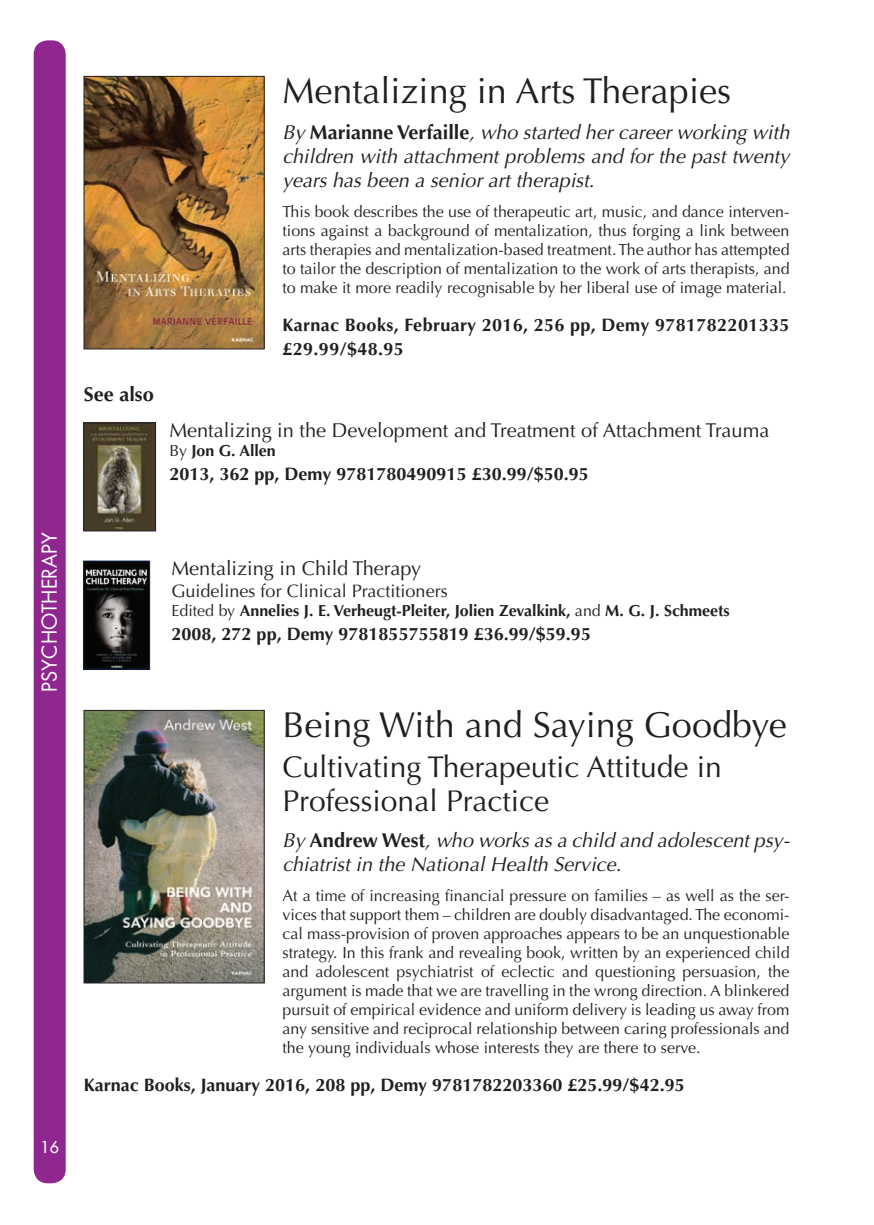
<style>
.page{position:relative;width:874px;height:1225px;background:#fff}
.page>*{position:absolute;margin:0;border:0;box-sizing:border-box;transform-origin:0 0}
.t1{font:36px "Optima";color:#231f20}
.t2{font:30px/34px "Optima";color:#231f20}
.t3{font:italic 20px/24px "Optima";color:#231f20}
.t4{font:20px "Optima";color:#231f20}
.t5{font:20px "Futura";color:#fff}
.t6{font:700 20px "Optima";color:#231f20}
.t7{font:700 18px "Optima";color:#231f20}
.t8{font:700 18px/24px "Optima";letter-spacing:.02em;color:#231f20}
.t9{font:18px "Optima";color:#231f20}
.t10{font:16px/19px "Optima";color:#231f20;text-align:justify}
.t11{font:700 16px "Optima";color:#231f20}
.t12{font:16px "Futura";color:#fff}
.s1{font-weight:700;font-style:normal}
.s2{font-weight:400}
</style>
<div class="page">
<div style="left:34px;top:40px;width:32px;height:1143px;background:#90268f;border-radius:14px"></div>
<img style="left:86px;top:712px;width:176px;height:269px">
<div style="left:84px;top:710px;width:180px;height:273px;border:1px solid #231f20"></div>
<img style="left:86px;top:78px;width:176px;height:269px">
<div style="left:84px;top:76px;width:180px;height:273px;border:1px solid #231f20"></div>
<img style="left:86px;top:425px;width:67px;height:104px">
<div style="left:84px;top:423px;width:71px;height:108px;border:1px solid #231f20"></div>
<img style="left:86px;top:563px;width:62px;height:104px">
<div style="left:84px;top:561px;width:66px;height:108px;border:1px solid #11274d"></div>
<p class="t5" style="left:41px;top:692px;width:162px;rotate:-90deg">PSYCHOTHERAPY</p>
<p class="t12" style="left:41px;top:1138px;width:20px">16</p>
<p class="t6" style="left:84px;top:386px;width:72px">See also</p>
<h1 class="t1" style="left:282px;top:76px;width:450px">Mentalizing in Arts Therapies</h1>
<p class="t3" style="left:282px;top:122px;width:508px;text-align:justify">By <span class="s1">Marianne Verfaille</span>, who started her career working with children with attachment problems and for the past twenty years has been a senior art therapist.</p>
<p class="t10" style="left:282px;top:203px;width:508px">This book describes the use of therapeutic art, music, and dance interven&shy;tions against a background of mentalization, thus forging a link between arts therapies and mentalization-based treatment. The author has attempted to tailor the description of mentalization to the work of arts therapists, and to make it more readily recognisable by her liberal use of image material.</p>
<p class="t8" style="left:282px;top:314px;width:508px">Karnac Books, February 2016, 256 pp, Demy 9781782201335 £29.99/$48.95</p>
<p class="t4" style="left:169px;top:422px;width:601px">Mentalizing in the Development and Treatment of Attachment Trauma</p>
<p class="t11" style="left:169px;top:444px;width:108px"><span class="s2">By</span> Jon G. Allen</p>
<p class="t7" style="left:169px;top:466px;width:421px">2013, 362 pp, Demy 9781780490915 £30.99/$50.95</p>
<p class="t4" style="left:171px;top:560px;width:251px">Mentalizing in Child Therapy</p>
<p class="t9" style="left:171px;top:583px;width:277px">Guidelines for Clinical Practitioners</p>
<p class="t11" style="left:171px;top:604px;width:559px"><span class="s2">Edited by</span> Annelies J. E. Verheugt-Pleiter, Jolien Zevalkink, <span class="s2">and</span> M. G. J. Schmeets</p>
<p class="t7" style="left:171px;top:626px;width:421px">2008, 272 pp, Demy 9781855755819 £36.99/$59.95</p>
<h1 class="t1" style="left:282px;top:710px;width:505px">Being With and Saying Goodbye</h1>
<h2 class="t2" style="left:282px;top:752px;width:440px">Cultivating Therapeutic Attitude in<br>Professional Practice</h2>
<p class="t3" style="left:282px;top:830px;width:508px">By <span class="s1">Andrew West</span>, who works as a child and adolescent psy&shy;chiatrist in the National Health Service.</p>
<p class="t10" style="left:282px;top:887px;width:508px">At a time of increasing financial pressure on families – as well as the ser&shy;vices that support them – children are doubly disadvantaged. The economi&shy;cal mass-provision of proven approaches appears to be an unquestionable strategy. In this frank and revealing book, written by an experienced child and adolescent psychiatrist of eclectic and questioning persuasion, the argument is made that we are travelling in the wrong direction. A blinkered pursuit of empirical evidence and uniform delivery is leading us away from any sensitive and reciprocal relationship between caring professionals and the young individuals whose interests they are there to serve.</p>
<p class="t7" style="left:84px;top:1077px;width:602px">Karnac Books, January 2016, 208 pp, Demy 9781782203360 £25.99/$42.95</p>
</div>
